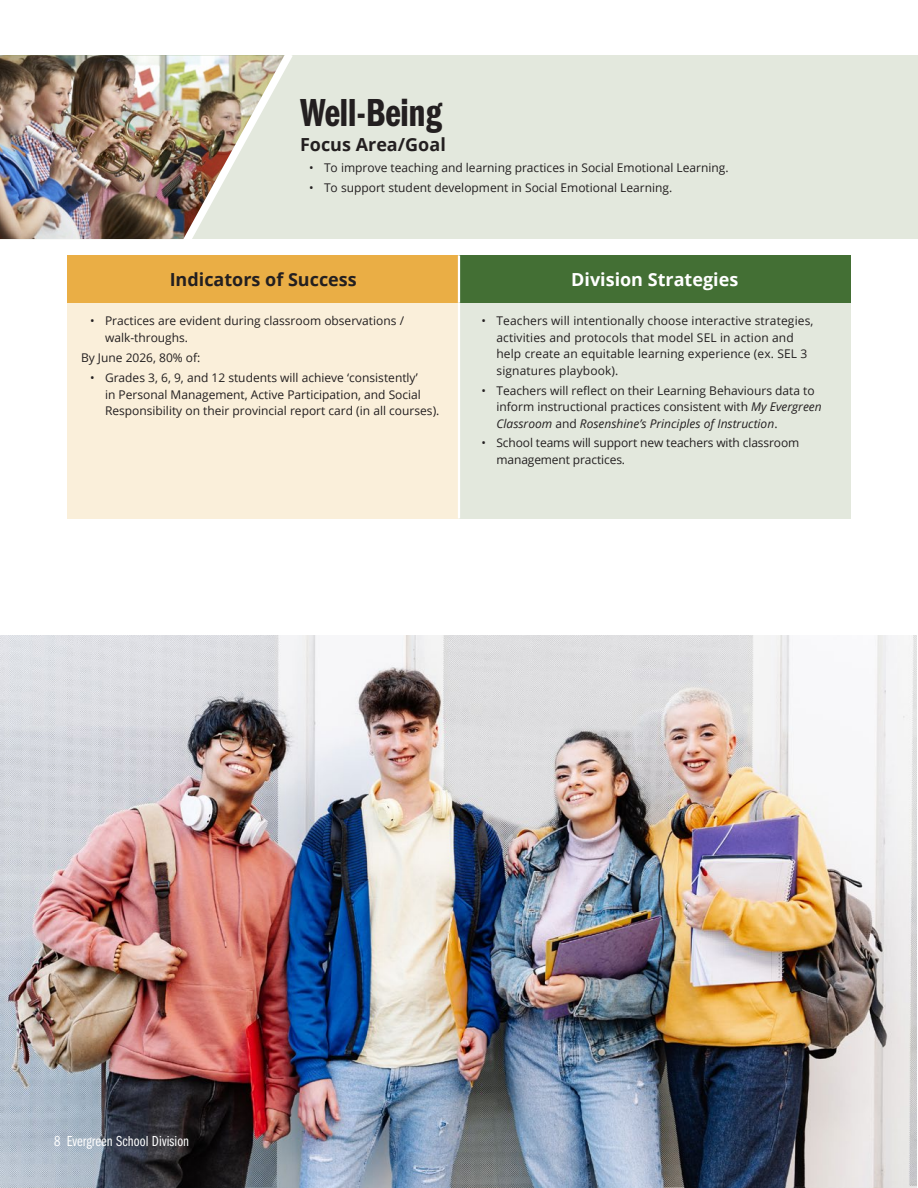
<style>
.page{position:relative;width:918px;height:1188px;background:#fff}
.page>*{position:absolute;margin:0;border:0;box-sizing:border-box;transform-origin:0 0}
.Subheader{font:40.5px "Franklin Gothic LT Pro Dm Cm";color:#231f20}
.Sub_Subheader{font:700 18px "Open Sans";color:#231f20}
.Sub_Subheader-2{font:700 18px "Open Sans";color:#fff}
.t1{font:15px "Franklin Gothic LT Pro Bk Cm";letter-spacing:.005em;color:#fff}
.Body_Smaller{font:12px/16.5px "Open Sans";color:#231f20}
.s1{font-style:italic}
</style>
<div class="page">
<div style="left:0;top:55px;width:918px;height:184px;background:#e3e8dd"></div>
<img style="left:0;top:55px;width:144px;height:184px">
<img style="left:144px;top:55px;width:149px;height:185px">
<div style="left:68px;top:255px;width:391px;height:48px;background:#eaae45"></div>
<div style="left:459px;top:255px;width:391px;height:48px;background:#436f34"></div>
<div style="left:68px;top:303px;width:391px;height:215px;background:#faefda"></div>
<div style="left:459px;top:303px;width:391px;height:215px;background:#e3e8dd"></div>
<hr style="left:458px;top:255px;width:2px;height:48px;background:#fff">
<hr style="left:458px;top:303px;width:2px;height:215px;background:#fff">
<img style="left:0;top:636px;width:917px;height:552px">
<p class="Subheader" style="left:300px;top:90px;width:143px">Well-Being</p>
<p class="Sub_Subheader" style="left:300px;top:132px;width:147px">Focus Area/Goal</p>
<p class="Body_Smaller" style="left:309px;top:159px;width:421px">• To improve teaching and learning practices in Social Emotional Learning.</p>
<p class="Body_Smaller" style="left:309px;top:179px;width:365px">• To support student development in Social Emotional Learning.</p>
<p class="Sub_Subheader" style="left:170px;top:267px;width:189px">Indicators of Success</p>
<p class="Sub_Subheader-2" style="left:571px;top:267px;width:169px">Division Strategies</p>
<p class="Body_Smaller" style="left:105px;top:312px;width:301px;text-indent:-15px">• Practices are evident during classroom observations / walk-throughs.</p>
<p class="Body_Smaller" style="left:81px;top:349px;width:121px">By June 2026, 80% of:</p>
<p class="Body_Smaller" style="left:105px;top:369px;width:336px;text-indent:-15px">• Grades 3, 6, 9, and 12 students will achieve ‘consistently’<br>in Personal Management, Active Participation, and Social<br>Responsibility on their provincial report card (in all courses).</p>
<p class="Body_Smaller" style="left:496px;top:312px;width:318px;text-indent:-15px">• Teachers will intentionally choose interactive strategies, activities and protocols that model SEL in action and help create an equitable learning experience (ex. SEL 3 signatures playbook).</p>
<p class="Body_Smaller" style="left:496px;top:382px;width:327px;text-indent:-15px">• Teachers will reflect on their Learning Behaviours data to inform instructional practices consistent with <span class="s1">My Evergreen<br>Classroom</span> and <span class="s1">Rosenshine’s Principles of Instruction</span>.</p>
<p class="Body_Smaller" style="left:496px;top:434px;width:304px;text-indent:-15px">• School teams will support new teachers with classroom management practices.</p>
<p class="t1" style="left:54px;top:1133px;width:137px">8 Evergreen School Division</p>
</div>
